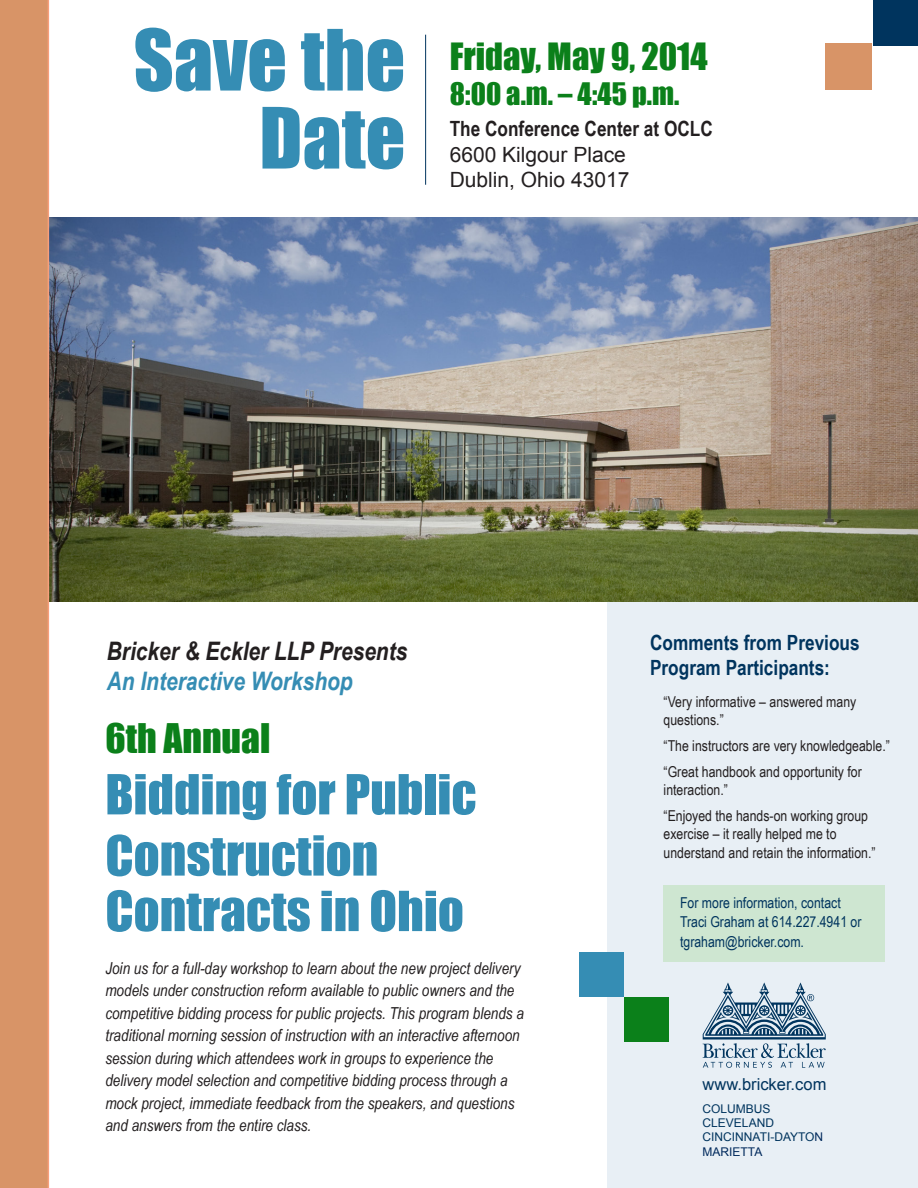
<style>
.page{position:relative;width:918px;height:1188px;background:#fff}
.page>*{position:absolute;margin:0;border:0;box-sizing:border-box;transform-origin:0 0}
.t1{font:78px "Impact";color:#358db4}
.t2{font:51px/61.2px "Impact";color:#358db4}
.t3{font:37.5px "Impact";color:#0b801a}
.t4{font:34.5px "Impact";color:#0b801a}
.t5{font:28.5px "Impact";color:#0b801a}
.t6{font:italic 700 25.5px "Arial Narrow";color:#231f20}
.t7{font:italic 700 25.5px "Arial Narrow";color:#358db4}
.t8{font:700 21px/25.2px "Arial Narrow";color:#00345e}
.Bullet_text{font:21px "Arial";color:#231f20}
.t9{font:700 21px "Arial Narrow";color:#231f20}
.The_Program_Descript{font:italic 16.5px/22.5px "Arial Narrow";color:#231f20}
.t10{font:16.5px "Arial";color:#00345e}
.Program_Bullet{font:15px/18px "Arial Narrow";color:#231f20}
.Program_Title{font:15px/19.5px "Arial Narrow";color:#00345e}
.t11{font:12px "Arial";color:#00345e}
.t12{font:12px "Arial";color:#00295c}
.s1{color:#00295c}
</style>
<div class="page">
<div style="left:608px;top:588px;width:310px;height:600px;background:#e8eff5"></div>
<img style="left:49px;top:218px;width:869px;height:384px">
<div style="left:874px;top:0;width:44px;height:45px;background:#00345e"></div>
<div style="left:826px;top:43px;width:46px;height:46px;background:#d89467"></div>
<div style="left:0;top:0;width:49px;height:1188px;background:#d89467"></div>
<hr style="left:425px;top:35px;width:1px;height:150px;background:#00345e">
<div style="left:624px;top:997px;width:44px;height:44px;background:#0b801a"></div>
<div style="left:579px;top:952px;width:45px;height:45px;background:#358db4"></div>
<svg style="left:703px;top:982px;width:123px;height:86px"></svg>
<div style="left:663px;top:885px;width:222px;height:77px;background:#cee6d1"></div>
<p class="t1" style="left:134px;top:-1px;width:273px">Save the</p>
<p class="t1" style="left:259px;top:77px;width:148px">Date</p>
<p class="t4" style="left:450px;top:30px;width:259px">Friday, May 9, 2014</p>
<p class="t5" style="left:450px;top:71px;width:231px">8:00 a.m. – 4:45 p.m.</p>
<p class="t9" style="left:450px;top:113px;width:265px">The Conference Center at OCLC</p>
<p class="Bullet_text" style="left:450px;top:141px;width:178px">6600 Kilgour Place</p>
<p class="Bullet_text" style="left:450px;top:166px;width:181px">Dublin, Ohio 43017</p>
<p class="t6" style="left:107px;top:632px;width:302px">Bricker &amp; Eckler LLP Presents</p>
<p class="t7" style="left:107px;top:662px;width:247px">An Interactive Workshop</p>
<p class="t3" style="left:105px;top:709px;width:167px">6th Annual</p>
<p class="t2" style="left:105px;top:762px;width:373px">Bidding for Public<br>Construction</p>
<p class="t2" style="left:105px;top:879px;width:360px">Contracts in Ohio</p>
<p class="The_Program_Descript" style="left:105px;top:956px;width:420px">Join us for a full-day workshop to learn about the new project delivery models under construction reform available to public owners and the competitive bidding process for public projects. This program blends a traditional morning session of instruction with an interactive afternoon session during which attendees work in groups to experience the delivery model selection and competitive bidding process through a mock project, immediate feedback from the speakers, and questions and answers from the entire class.</p>
<p class="t8" style="left:650px;top:629px;width:211px">Comments from Previous<br>Program Participants:</p>
<p class="Program_Bullet" style="left:664px;top:692px;width:194px">“Very informative – answered many questions.”</p>
<p class="Program_Bullet" style="left:664px;top:736px;width:228px">“The instructors are very knowledgeable.”</p>
<p class="Program_Bullet" style="left:664px;top:762px;width:200px">“Great handbook and opportunity for interaction.”</p>
<p class="Program_Bullet" style="left:664px;top:806px;width:206px">“Enjoyed the hands-on working group exercise – it really helped me to</p>
<p class="Program_Bullet" style="left:664px;top:844px;width:213px">understand and retain the information.”</p>
<p class="Program_Title" style="left:680px;top:892px;width:183px">For more information, contact<br>Traci Graham at 614.227.4941 or tgraham@bricker.com.</p>
<p class="t10" style="left:703px;top:1073px;width:125px">www.bricker.com</p>
<p class="t11" style="left:703px;top:1100px;width:70px">COLUMBUS</p>
<p class="t11" style="left:703px;top:1115px;width:73px">CLEVELAND</p>
<p class="t11" style="left:703px;top:1129px;width:122px">CINCINNATI-DAYTO<span class="s1">N</span></p>
<p class="t12" style="left:703px;top:1144px;width:61px">MARIETTA</p>
</div>
